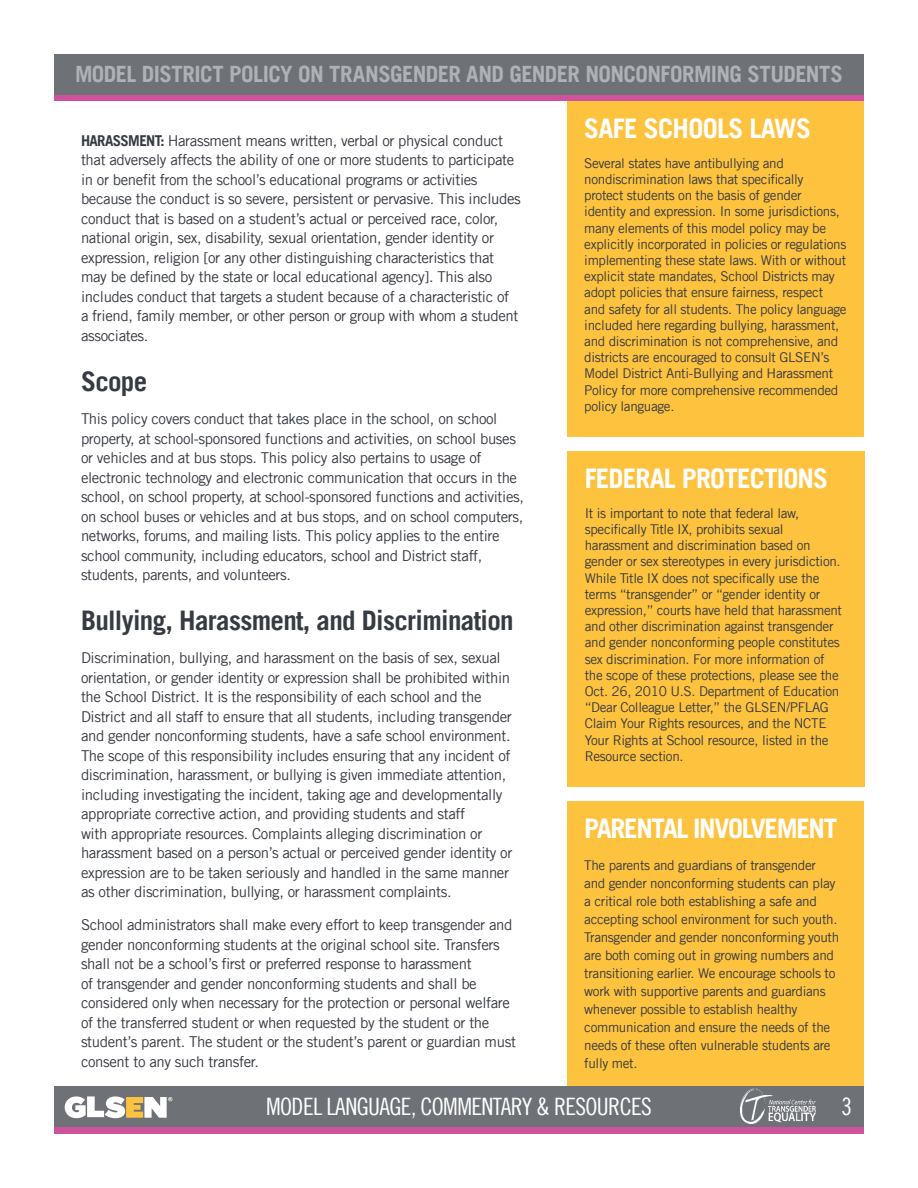
<style>
.page{position:relative;width:918px;height:1188px;background:#fff}
.page>*{position:absolute;margin:0;border:0;box-sizing:border-box;transform-origin:0 0}
.t1{font:700 27px "Trade Gothic LT";letter-spacing:-.025em;color:#363a42}
.t2{font:700 27px "Trade Gothic LT";letter-spacing:-.03em;color:#fff}
.t3{font:700 27px "Trade Gothic LT";letter-spacing:-.05em;color:#fff}
.t4{font:24px "Trade Gothic LT Cond Eighteen";letter-spacing:-.025em;color:#fff}
.t5{font:700 22.5px "Trade Gothic LT";letter-spacing:-.025em;color:#aeb1b6}
.t6{font:15px/19.5px "Trade Gothic LT";letter-spacing:-.025em;color:#363a42}
.t7{font:13.5px/16.2px "Trade Gothic LT";letter-spacing:-.025em;color:#363a42}
.s1{font-weight:700}
</style>
<div class="page">
<div style="left:567px;top:101px;width:297px;height:335px;background:#fec33e"></div>
<div style="left:568px;top:451px;width:297px;height:335px;background:#fec33e"></div>
<div style="left:567px;top:801px;width:297px;height:286px;background:#fec33e"></div>
<div style="left:54px;top:1087px;width:810px;height:40px;background:#6e7277"></div>
<div style="left:54px;top:1127px;width:810px;height:7px;background:#cf529e"></div>
<svg style="left:65px;top:1096px;width:107px;height:22px"></svg>
<img style="left:741px;top:1089px;width:74px;height:35px">
<div style="left:54px;top:94px;width:810px;height:7px;background:#cf529e"></div>
<div style="left:54px;top:54px;width:810px;height:40px;background:#6e7277"></div>
<h3 class="t5" style="left:75px;top:61px;width:769px">MODEL DISTRICT POLICY ON TRANSGENDER AND GENDER NONCONFORMING STUDENTS</h3>
<h1 class="t2" style="left:584px;top:112px;width:228px">SAFE SCHOOLS LAWS</h1>
<p class="t7" style="left:584px;top:155px;width:264px">Several states have antibullying and nondiscrimination laws that specifically<br>protect students on the basis of gender identity and expression. In some jurisdictions, many elements of this model policy may be explicitly incorporated in policies or regulations implementing these state laws. With or without explicit state mandates, School Districts may adopt policies that ensure fairness, respect and safety for all students. The policy language included here regarding bullying, harassment, and discrimination is not comprehensive, and districts are encouraged to consult GLSEN’s Model District Anti-Bullying and Harassment Policy for more comprehensive recommended policy language.</p>
<p class="t6" style="left:81px;top:131px;width:441px"><span class="s1">HARASSMENT:</span> Harassment means written, verbal or physical conduct that adversely affects the ability of one or more students to participate in or benefit from the school’s educational programs or activities because the conduct is so severe, persistent or pervasive. This includes conduct that is based on a student’s actual or perceived race, color, national origin, sex, disability, sexual orientation, gender identity or expression, religion [or any other distinguishing characteristics that may be defined by the state or local educational agency]. This also includes conduct that targets a student because of a characteristic of<br>a friend, family member, or other person or group with whom a student associates.</p>
<h1 class="t1" style="left:81px;top:365px;width:68px">Scope</h1>
<p class="t6" style="left:81px;top:409px;width:445px">This policy covers conduct that takes place in the school, on school property, at school-sponsored functions and activities, on school buses or vehicles and at bus stops. This policy also pertains to usage of electronic technology and electronic communication that occurs in the school, on school property, at school-sponsored functions and activities, on school buses or vehicles and at bus stops, and on school computers, networks, forums, and mailing lists. This policy applies to the entire school community, including educators, school and District staff, students, parents, and volunteers.</p>
<h1 class="t1" style="left:81px;top:604px;width:434px">Bullying, Harassment, and Discrimination</h1>
<p class="t6" style="left:81px;top:648px;width:433px">Discrimination, bullying, and harassment on the basis of sex, sexual orientation, or gender identity or expression shall be prohibited within the School District. It is the responsibility of each school and the District and all staff to ensure that all students, including transgender and gender nonconforming students, have a safe school environment.<br>The scope of this responsibility includes ensuring that any incident of discrimination, harassment, or bullying is given immediate attention, including investigating the incident, taking age and developmentally appropriate corrective action, and providing students and staff<br>with appropriate resources. Complaints alleging discrimination or harassment based on a person’s actual or perceived gender identity or expression are to be taken seriously and handled in the same manner as other discrimination, bullying, or harassment complaints.</p>
<p class="t6" style="left:81px;top:915px;width:437px">School administrators shall make every effort to keep transgender and gender nonconforming students at the original school site. Transfers shall not be a school’s first or preferred response to harassment<br>of transgender and gender nonconforming students and shall be considered only when necessary for the protection or personal welfare of the transferred student or when requested by the student or the student’s parent. The student or the student’s parent or guardian must consent to any such transfer.</p>
<h1 class="t2" style="left:585px;top:462px;width:245px">FEDERAL PROTECTIONS</h1>
<p class="t7" style="left:585px;top:505px;width:259px">It is important to note that federal law, specifically Title IX, prohibits sexual harassment and discrimination based on gender or sex stereotypes in every jurisdiction.<br>While Title IX does not specifically use the terms “transgender” or “gender identity or expression,” courts have held that harassment and other discrimination against transgender and gender nonconforming people constitutes sex discrimination. For more information of the scope of these protections, please see the Oct. 26, 2010 U.S. Department of Education “Dear Colleague Letter,” the GLSEN/PFLAG Claim Your Rights resources, and the NCTE Your Rights at School resource, listed in the Resource section.</p>
<h1 class="t3" style="left:584px;top:812px;width:254px">PARENTAL INVOLVEMENT</h1>
<p class="t7" style="left:584px;top:856px;width:256px;line-height:18px">The parents and guardians of transgender and gender nonconforming students can play a critical role both establishing a safe and accepting school environment for such youth.<br>Transgender and gender nonconforming youth are both coming out in growing numbers and transitioning earlier. We encourage schools to work with supportive parents and guardians whenever possible to establish healthy communication and ensure the needs of the needs of these often vulnerable students are fully met.</p>
<h2 class="t4" style="left:266px;top:1092px;width:387px">MODEL LANGUAGE, COMMENTARY &amp; RESOURCES</h2>
<h2 class="t4" style="left:841px;top:1092px;width:12px">3</h2>
</div>
